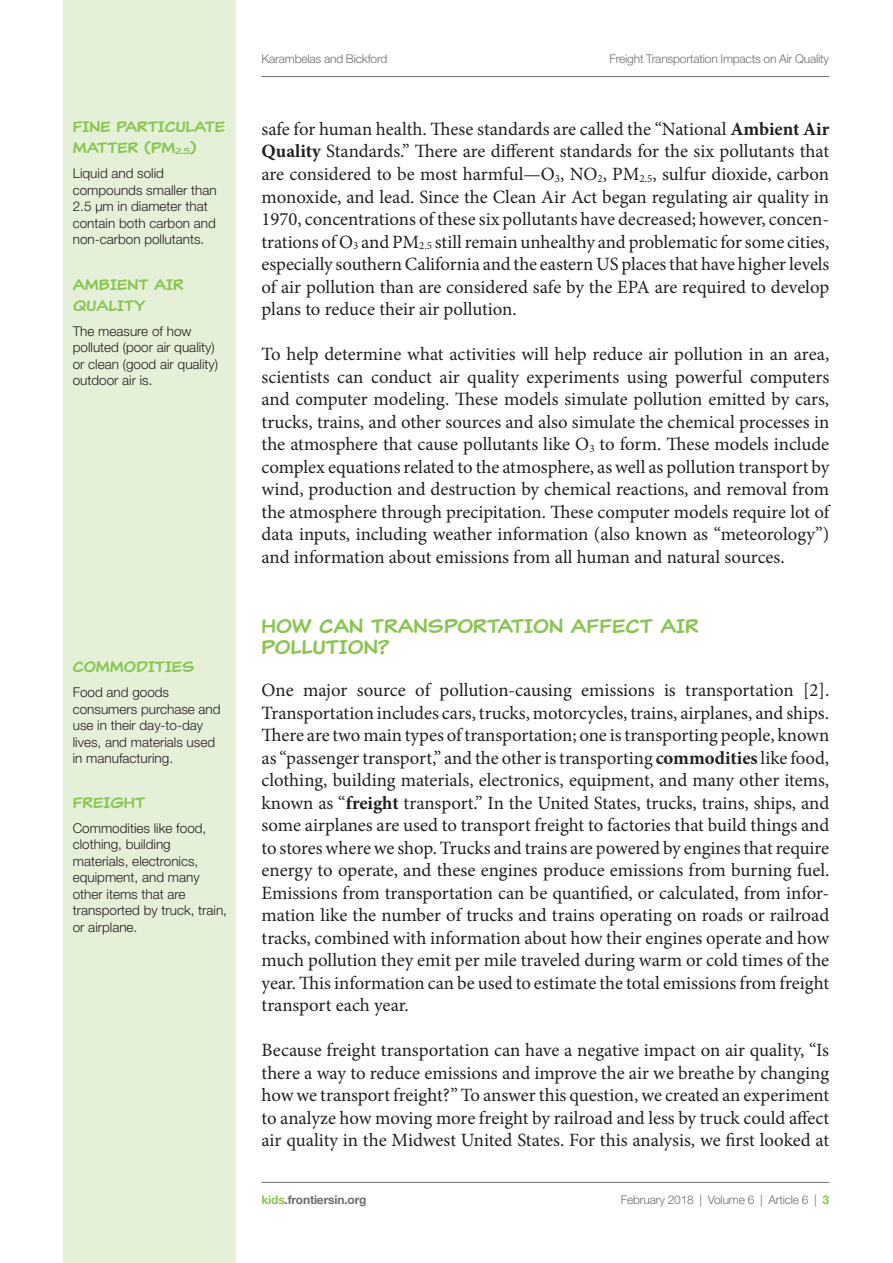
<style>
.page{position:relative;width:893px;height:1263px;background:#fff}
.page>*{position:absolute;margin:0;border:0;box-sizing:border-box;transform-origin:0 0}
.t1{font:19.5px "Classic Comic";color:#89c650}
.t2{font:18.75px/22.5px "Minion Pro";letter-spacing:-.005em;color:#231f20;text-align:justify}
.t3{font:15px/21px "Classic Comic";color:#89c650}
.t4{font:300 13.5px/16.5px "Helvetica Neue LT Std";color:#231f20}
.t5{font:300 12px "Helvetica Neue LT Std";letter-spacing:-.015em;color:#6c6d70}
.t6{font:700 12px "Helvetica Neue LT Std";color:#6c6d70}
.s1{font-weight:700}
.s2{color:#89c650}
.s3{font-weight:700;color:#89c650}
</style>
<div class="page">
<div style="left:64px;top:0;width:172px;height:1263px;background:#e4f0d8"></div>
<hr style="left:261px;top:76px;width:568px;height:1px;background:#6c6d70">
<hr style="left:261px;top:1182px;width:568px;height:1px;background:#6c6d70">
<p class="t3" style="left:73px;top:116px;width:55px">FINE PARTI</p>
<p class="t3" style="left:165px;top:116px;width:62px">CULATE</p>
<p class="t3" style="left:73px;top:137px;width:26px">MATT</p>
<p class="t3" style="left:117px;top:137px;width:81px">ER (PM<sub>2.5</sub>)</p>
<p class="t4" style="left:73px;top:165px;width:145px">Liquid and solid compounds smaller than<br>2.5 µm in diameter that contain both carbon and non-carbon pollutants.</p>
<p class="t3" style="left:73px;top:274px;width:93px">AMBIENT AIR<br>QUALITY</p>
<p class="t4" style="left:73px;top:322px;width:147px">The measure of how polluted (poor air quality) or clean (good air quality) outdoor air is.</p>
<p class="t3" style="left:73px;top:656px;width:73px">COMMODITI</p>
<p class="t3" style="left:172px;top:656px;width:24px">ES</p>
<p class="t4" style="left:73px;top:684px;width:149px">Food and goods consumers purchase and use in their day-to-day lives, and materials used in manufacturing.</p>
<p class="t3" style="left:73px;top:792px;width:63px">FREIGHT</p>
<p class="t4" style="left:73px;top:819px;width:156px">Commodities like food, clothing, building materials, electronics, equipment, and many other items that are transported by truck, train, or airplane.</p>
<p class="t5" style="left:261px;top:51px;width:127px">Karambelas and Bickford</p>
<p class="t5" style="left:609px;top:51px;width:221px">Freight Transportation Impacts on Air Quality</p>
<p class="t2" style="left:262px;top:118px;width:569px">safe for human health. These standards are called the “National <span class="s1">Ambient Air Quality</span> Standards.” There are different standards for the six pollutants that are considered to be most harmful—O<sub>3</sub>, NO<sub>2</sub>, PM<sub>2.5</sub>, sulfur dioxide, carbon monoxide, and lead. Since the Clean Air Act began regulating air quality in 1970, concentrations of these six pollutants have decreased; however, concen&shy;trations of O<sub>3</sub> and PM<sub>2.5</sub> still remain unhealthy and problematic for some cities, especially southern California and the eastern US places that have higher levels of air pollution than are considered safe by the EPA are required to develop plans to reduce their air pollution.</p>
<p class="t2" style="left:262px;top:343px;width:569px">To help determine what activities will help reduce air pollution in an area, scientists can conduct air quality experiments using powerful computers and computer modeling. These models simulate pollution emitted by cars, trucks, trains, and other sources and also simulate the chemical processes in the atmosphere that cause pollutants like O<sub>3</sub> to form. These models include complex equations related to the atmosphere, as well as pollution transport by wind, production and destruction by chemical reactions, and removal from the atmosphere through precipitation. These computer models require lot of data inputs, including weather information (also known as “meteorology”) and information about emissions from all human and natural sources.</p>
<p class="t1" style="left:262px;top:613px;width:34px">HOW</p>
<p class="t1" style="left:319px;top:613px;width:282px">CAN TRANS PORTATION AFFEC</p>
<p class="t1" style="left:640px;top:613px;width:60px">T AIR</p>
<p class="t1" style="left:262px;top:634px;width:27px">POLLU</p>
<p class="t1" style="left:326px;top:634px;width:66px">TION?</p>
<p class="t2" style="left:262px;top:679px;width:569px">One major source of pollution-causing emissions is transportation [2].<br>Transportation includes cars, trucks, motorcycles, trains, airplanes, and ships.<br>There are two main types of transportation; one is transporting people, known as “passenger transport,” and the other is transporting <span class="s1">commodities</span> like food, clothing, building materials, electronics, equipment, and many other items, known as “<span class="s1">freight</span> transport.” In the United States, trucks, trains, ships, and some airplanes are used to transport freight to factories that build things and to stores where we shop. Trucks and trains are powered by engines that require energy to operate, and these engines produce emissions from burning fuel.<br>Emissions from transportation can be quantified, or calculated, from infor&shy;mation like the number of trucks and trains operating on roads or railroad tracks, combined with information about how their engines operate and how much pollution they emit per mile traveled during warm or cold times of the year. This information can be used to estimate the total emissions from freight transport each year.</p>
<p class="t2" style="left:262px;top:1039px;width:569px">Because freight transportation can have a negative impact on air quality, “Is there a way to reduce emissions and improve the air we breathe by changing how we transport freight?” To answer this question, we created an experiment to analyze how moving more freight by railroad and less by truck could affect air quality in the Midwest United States. For this analysis, we first looked at</p>
<p class="t6" style="left:261px;top:1192px;width:107px"><span class="s2">kids</span>.frontiersin.org</p>
<p class="t5" style="left:621px;top:1192px;width:210px">February 2018 | Volume 6 | Article 6 | <span class="s3">3</span></p>
</div>
